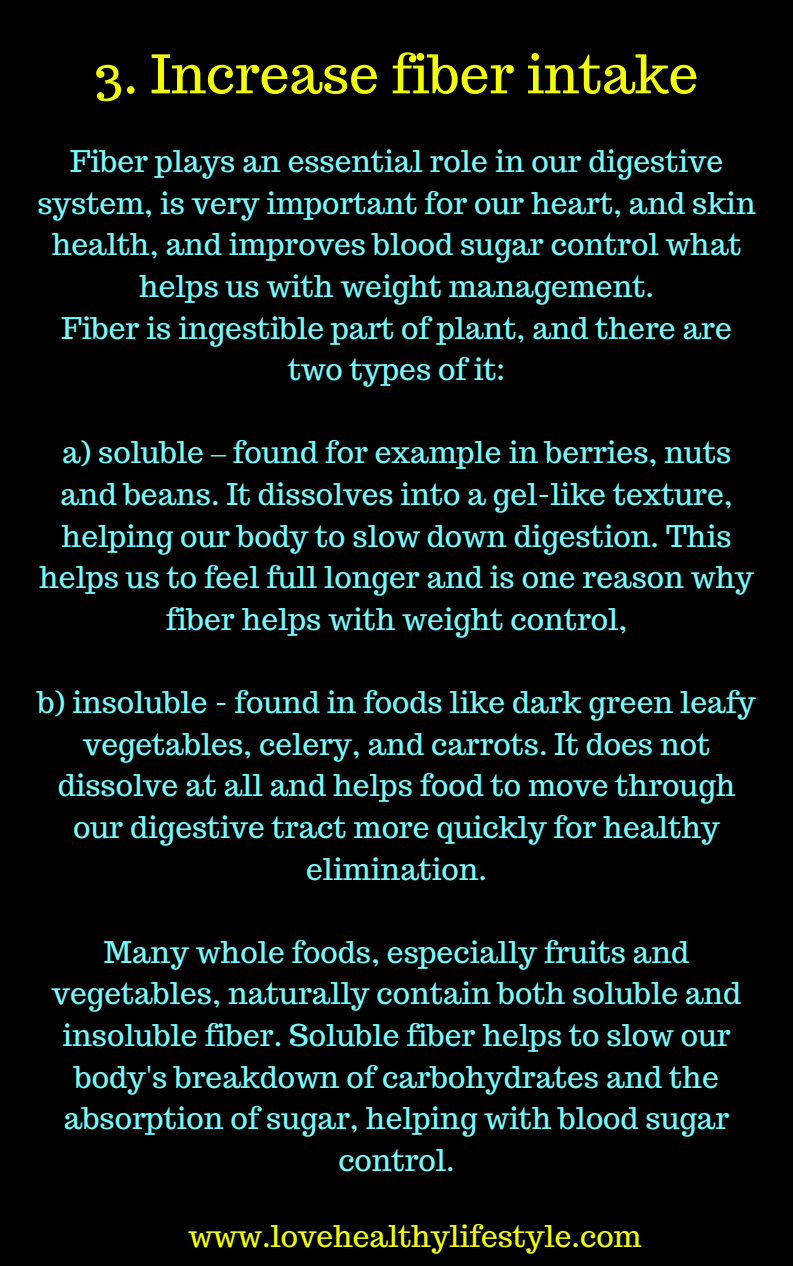
<style>
.page{position:relative;width:793px;height:1266px;background:#fff}
.page>*{position:absolute;margin:0;border:0;box-sizing:border-box;transform-origin:0 0}
.t1{font:53.03px "Trocchi";color:#f3ff00}
.t2{font:29.85px/41.6px "Trocchi";color:#74fcff;text-align:center}
.t3{font:29.85px "Trocchi";color:#f3ff00}
.s1{font-family:"Liberation Serif"}
</style>
<div class="page">
<div style="left:0;top:0;width:793px;height:1265px;background:#000"></div>
<h1 class="t1" style="left:95px;top:39px;width:605px">3. Increase fiber intake</h1>
<p class="t2" style="left:37px;top:140px;width:720px">Fiber plays an essential role in our digestive system, is very important for our heart, and skin health, and improves blood sugar control what helps us with weight management.<br>Fiber is ingestible part of plant, and there are two types of it:</p>
<p class="t2" style="left:39px;top:431px;width:716px">a) soluble <span class="s1">–</span> found for example in berries, nuts and beans. It dissolves into a gel-like texture, helping our body to slow down digestion. This helps us to feel full longer and is one reason why fiber helps with weight control,</p>
<p class="t2" style="left:37px;top:681px;width:720px">b) insoluble - found in foods like dark green leafy vegetables, celery, and carrots. It does not dissolve at all and helps food to move through our digestive tract more quickly for healthy elimination.</p>
<p class="t2" style="left:52px;top:931px;width:691px">Many whole foods, especially fruits and vegetables, naturally contain both soluble and insoluble fiber. Soluble fiber helps to slow our body's breakdown of carbohydrates and the absorption of sugar, helping with blood sugar control.</p>
<p class="t3" style="left:188px;top:1217px;width:455px">www.lovehealthylifestyle.com</p>
</div>
